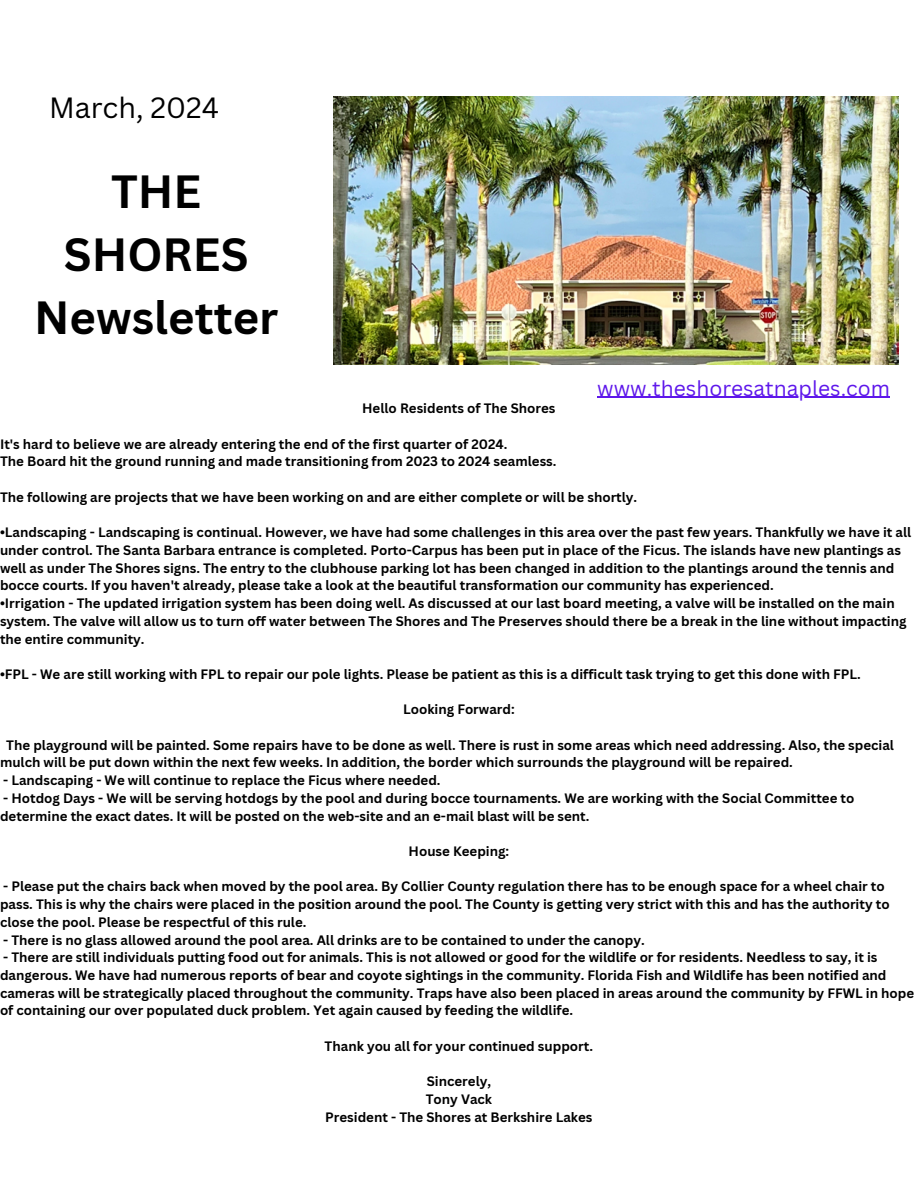
<style>
.page{position:relative;width:918px;height:1188px;background:#fff}
.page>*{position:absolute;margin:0;border:0;box-sizing:border-box;transform-origin:0 0}
.t1{font:700 45.3px/63px "Canva Sans";color:#000;text-align:center}
.t2{font:28.5px "Canva Sans";color:#000}
.t3{font:21px "Canva Sans";color:#5e17eb}
.t4{font:700 13.35px/17.7px "Canva Sans";color:#000}
</style>
<div class="page">
<img style="left:334px;top:96px;width:564px;height:269px">
<hr style="left:597px;top:397px;width:293px;height:1px;background:#5e17eb">
<h3 class="t2" style="left:49px;top:88px;width:172px">March, 2024</h3>
<h1 class="t1" style="left:34px;top:159px;width:246px">THE<br>SHORES<br>Newsletter</h1>
<p class="t3" style="left:597px;top:373px;width:294px">www.theshoresatnaples.com</p>
<p class="t4" style="left:362px;top:399px;width:195px">Hello Residents of The Shores</p>
<p class="t4" style="left:0;top:435px;width:509px">It's hard to believe we are already entering the end of the first quarter of 2024.</p>
<p class="t4" style="left:0;top:452px;width:558px">The Board hit the ground running and made transitioning from 2023 to 2024 seamless.</p>
<p class="t4" style="left:0;top:488px;width:639px">The following are projects that we have been working on and are either complete or will be shortly.</p>
<p class="t4" style="left:0;top:523px;width:913px">•Landscaping - Landscaping is continual. However, we have had some challenges in this area over the past few years. Thankfully we have it all under control. The Santa Barbara entrance is completed. Porto-Carpus has been put in place of the Ficus. The islands have new plantings as well as under The Shores signs. The entry to the clubhouse parking lot has been changed in addition to the plantings around the tennis and bocce courts. If you haven't already, please take a look at the beautiful transformation our community has experienced.</p>
<p class="t4" style="left:0;top:594px;width:908px">•Irrigation - The updated irrigation system has been doing well. As discussed at our last board meeting, a valve will be installed on the main system. The valve will allow us to turn off water between The Shores and The Preserves should there be a break in the line without impacting the entire community.</p>
<p class="t4" style="left:0;top:665px;width:862px">•FPL - We are still working with FPL to repair our pole lights. Please be patient as this is a difficult task trying to get this done with FPL.</p>
<p class="t4" style="left:403px;top:700px;width:113px">Looking Forward:</p>
<p class="t4" style="left:0;top:736px;width:896px;text-indent:6px">The playground will be painted. Some repairs have to be done as well. There is rust in some areas which need addressing. Also, the special mulch will be put down within the next few weeks. In addition, the border which surrounds the playground will be repaired.</p>
<p class="t4" style="left:3px;top:771px;width:439px">- Landscaping - We will continue to replace the Ficus where needed.</p>
<p class="t4" style="left:0;top:789px;width:856px">- Hotdog Days - We will be serving hotdogs by the pool and during bocce tournaments. We are working with the Social Committee to determine the exact dates. It will be posted on the web-site and an e-mail blast will be sent.</p>
<p class="t4" style="left:409px;top:842px;width:102px">House Keeping:</p>
<p class="t4" style="left:0;top:877px;width:891px">- Please put the chairs back when moved by the pool area. By Collier County regulation there has to be enough space for a wheel chair to pass. This is why the chairs were placed in the position around the pool. The County is getting very strict with this and has the authority to close the pool. Please be respectful of this rule.</p>
<p class="t4" style="left:3px;top:931px;width:643px">- There is no glass allowed around the pool area. All drinks are to be contained to under the canopy.</p>
<p class="t4" style="left:0;top:948px;width:916px">- There are still individuals putting food out for animals. This is not allowed or good for the wildlife or for residents. Needless to say, it is dangerous. We have had numerous reports of bear and coyote sightings in the community. Florida Fish and Wildlife has been notified and cameras will be strategically placed throughout the community. Traps have also been placed in areas around the community by FFWL in hope of containing our over populated duck problem. Yet again caused by feeding the wildlife.</p>
<p class="t4" style="left:325px;top:1037px;width:270px">Thank you all for your continued support.</p>
<p class="t4" style="left:427px;top:1072px;width:66px">Sincerely,</p>
<p class="t4" style="left:426px;top:1090px;width:68px">Tony Vack</p>
<p class="t4" style="left:325px;top:1108px;width:269px">President - The Shores at Berkshire Lakes</p>
</div>
